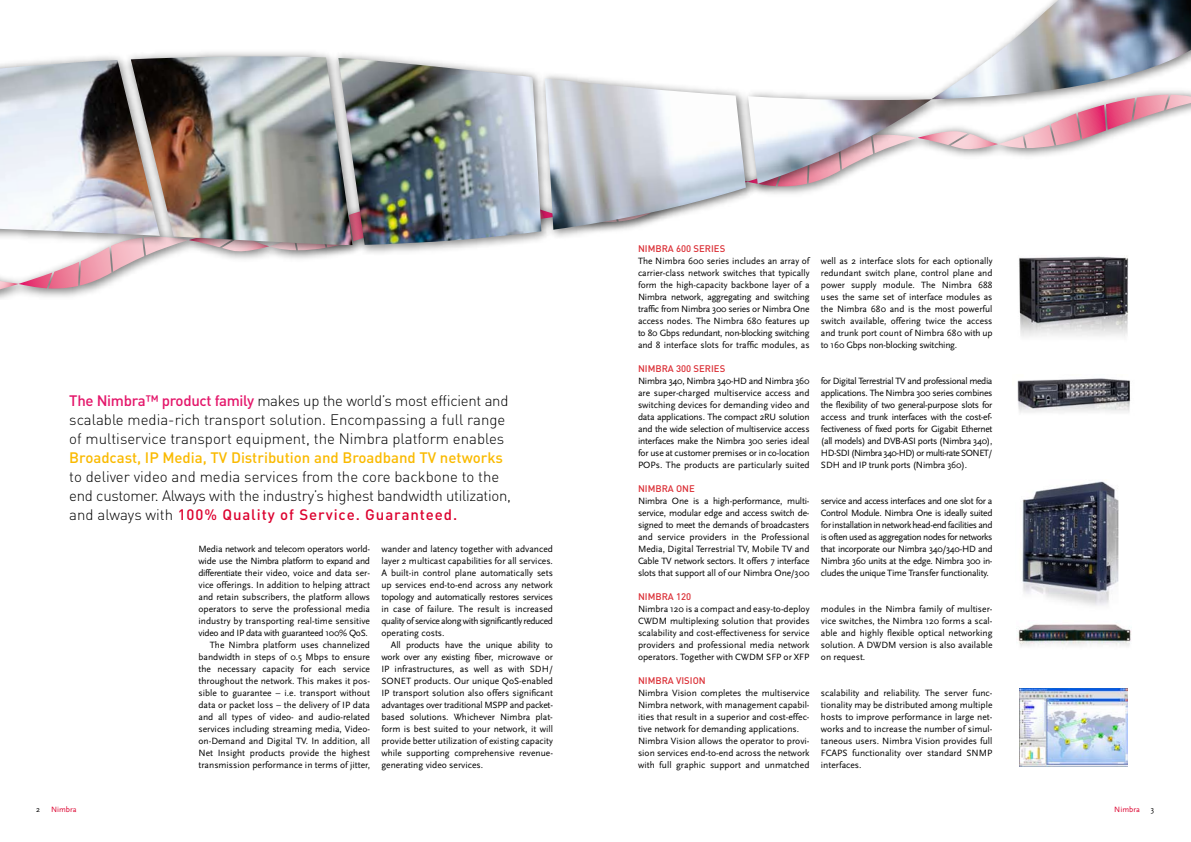
<style>
.page{position:relative;width:1191px;height:842px;background:#fff}
.page>*{position:absolute;margin:0;border:0;box-sizing:border-box;transform-origin:0 0}
.t1{font:15px/19px "DIN Light Alternate";color:#000}
.t2{font:15px/19px "DIN Light Alternate";letter-spacing:-.02em;color:#000}
.t3{font:500 15px "DIN";color:#faba00}
.t4{font:500 15px "DIN";letter-spacing:.06em;color:#dc002e}
.t5{font:9.5px/12px "Scala Sans";color:#000;text-align:justify}
.t6{font:500 9.5px "DIN";color:#db2f36}
.t7{font:8px "Scala Sans";color:#dc002e}
.t8{font:8px "Scala Sans";color:#000}
.s1{font-family:"DIN";font-weight:500;color:#e4166a}
.s2{font-family:"DIN Light Alternate";font-weight:400;color:#000}
</style>
<div class="page">
<img style="left:0;top:52px;width:617px;height:247px">
<img style="left:0;top:56px;width:541px;height:189px">
<img style="left:545px;top:0;width:646px;height:230px">
<img style="left:1019px;top:256px;width:110px;height:81px">
<img style="left:1017px;top:378px;width:114px;height:35px">
<img style="left:1018px;top:622px;width:113px;height:25px">
<img style="left:1019px;top:688px;width:108px;height:78px">
<img style="left:1022px;top:481px;width:97px;height:125px">
<p class="t6" style="left:638px;top:243px;width:88px">Nimbra 600 Seri es</p>
<p class="t5" style="left:638px;top:255px;width:173px">The Nimbra 600 series includes an array of carrier-class network switches that typically form the high-capacity backbone layer of a Nimbra network, aggregating and switching traffic from Nimbra 300 series or Nimbra One access nodes. The Nimbra 680 features up to 80 Gbps redundant, non-blocking switching and 8 interface slots for traffic modules, as</p>
<p class="t5" style="left:821px;top:255px;width:173px">well as 2 interface slots for each optionally redundant switch plane, control plane and power supply module. The Nimbra 688 uses the same set of interface modules as the Nimbra 680 and is the most powerful switch available, offering twice the access and trunk port count of Nimbra 680 with up to 160 Gbps non-blocking switching.</p>
<h1 class="t1" style="left:69px;top:390px;width:441px"><span class="s1">The Nimbra™ product family</span> makes up the world’s most efficient and scalable media-rich transport solution. Encompassing a full range of multiservice transport equipment, the Nimbra platform enables</h1>
<h1 class="t3" style="left:69px;top:447px;width:435px">Broadcast, IP Media, TV Distribution and Broadband TV networks</h1>
<h1 class="t2" style="left:69px;top:466px;width:443px">to deliver video and media services from the core backbone to the end customer. Always with the industry’s highest bandwidth utilization,</h1>
<h1 class="t4" style="left:69px;top:504px;width:389px"><span class="s2">and always with</span> 100% Quality of Service. Guaranteed.</h1>
<p class="t5" style="left:198px;top:543px;width:173px;text-align:right">Media network and telecom operators world&shy;wide use the Nimbra platform to expand and differentiate their video, voice and data ser&shy;vice offerings. In addition to helping attract and retain subscribers, the platform allows operators to serve the professional media industry by transporting real-time sensitive video and IP data with guaranteed 100% QoS.<br>The Nimbra platform uses channelized bandwidth in steps of 0.5 Mbps to ensure the necessary capacity for each service throughout the network. This makes it pos&shy;sible to guarantee – i.e. transport without data or packet loss – the delivery of IP data and all types of video- and audio-related services including streaming media, Video&shy;on-Demand and Digital TV. In addition, all Net Insight products provide the highest transmission performance in terms of jitter,</p>
<p class="t5" style="left:381px;top:543px;width:173px">wander and latency together with advanced layer 2 multicast capabilities for all services.<br>A built-in control plane automatically sets up services end-to-end across any network topology and automatically restores services in case of failure. The result is increased quality of service along with significantly reduced operating costs.</p>
<p class="t5" style="left:381px;top:639px;width:173px;text-indent:10px">All products have the unique ability to work over any existing fiber, microwave or IP infrastructures, as well as with SDH/ SONET products. Our unique QoS-enabled IP transport solution also offers significant advantages over traditional MSPP and packet&shy;based solutions. Whichever Nimbra plat&shy;form is best suited to your network, it will provide better utilization of existing capacity while supporting comprehensive revenue&shy;generating video services.</p>
<p class="t6" style="left:638px;top:362px;width:88px">Nimbra 300 Seri es</p>
<p class="t5" style="left:638px;top:375px;width:173px">Nimbra 340, Nimbra 340-HD and Nimbra 360 are super-charged multiservice access and switching devices for demanding video and data applications. The compact 2RU solution and the wide selection of multiservice access interfaces make the Nimbra 300 series ideal for use at customer premises or in co-location POPs. The products are particularly suited</p>
<p class="t5" style="left:821px;top:375px;width:173px">for Digital Terrestrial TV and professional media applications. The Nimbra 300 series combines the flexibility of two general-purpose slots for access and trunk interfaces with the cost-ef&shy;fectiveness of fixed ports for Gigabit Ethernet (all models) and DVB-ASI ports (Nimbra 340), HD-SDI (Nimbra 340-HD) or multi-rate SONET/ SDH and IP trunk ports (Nimbra 360).</p>
<p class="t6" style="left:638px;top:482px;width:58px">NimbraOne</p>
<p class="t5" style="left:638px;top:495px;width:173px">Nimbra One is a high-performance, multi&shy;service, modular edge and access switch de&shy;signed to meet the demands of broadcasters and service providers in the Professional Media, Digital Terrestrial TV, Mobile TV and Cable TV network sectors. It offers 7 interface slots that support all of our Nimbra One/300</p>
<p class="t5" style="left:821px;top:495px;width:173px">service and access interfaces and one slot for a Control Module. Nimbra One is ideally suited for installation in network head-end facilities and is often used as aggregation nodes for networks that incorporate our Nimbra 340/340-HD and Nimbra 360 units at the edge. Nimbra 300 in&shy;cludes the unique Time Transfer functionality.</p>
<p class="t6" style="left:638px;top:590px;width:55px">Nimbra 120</p>
<p class="t5" style="left:638px;top:603px;width:173px">Nimbra 120 is a compact and easy-to-deploy CWDM multiplexing solution that provides scalability and cost-effectiveness for service providers and professional media network operators. Together with CWDM SFP or XFP</p>
<p class="t5" style="left:821px;top:603px;width:173px">modules in the Nimbra family of multiser&shy;vice switches, the Nimbra 120 forms a scal&shy;able and highly flexible optical networking solution. A DWDM version is also available on request.</p>
<p class="t6" style="left:638px;top:674px;width:67px">Nimbra Vision</p>
<p class="t5" style="left:638px;top:687px;width:173px;text-align:left">Nimbra Vision completes the multiservice Nimbra network, with management capabil&shy;ities that result in a superior and cost-effec&shy;tive network for demanding applications.<br>Nimbra Vision allows the operator to provi&shy;sion services end-to-end across the network with full graphic support and unmatched</p>
<p class="t5" style="left:821px;top:687px;width:173px">scalability and reliability. The server func&shy;tionality may be distributed among multiple hosts to improve performance in large net&shy;works and to increase the number of simul&shy;taneous users. Nimbra Vision provides full FCAPS functionality over standard SNMP interfaces.</p>
<p class="t8" style="left:36px;top:805px;width:5px">2</p>
<p class="t7" style="left:51px;top:805px;width:27px">Nimbra</p>
<p class="t7" style="left:1114px;top:805px;width:27px">Nimbra</p>
<p class="t8" style="left:1150px;top:805px;width:5px">3</p>
</div>
